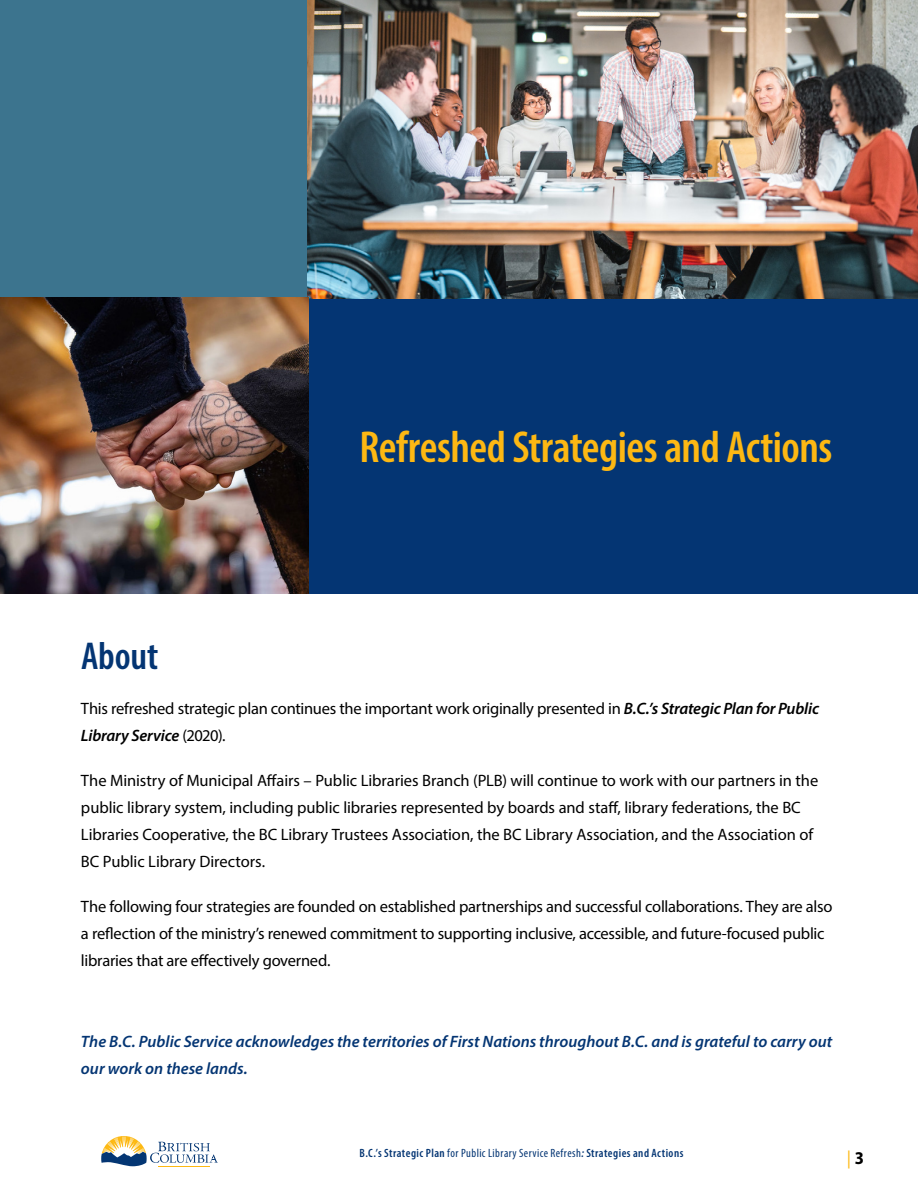
<style>
.page{position:relative;width:918px;height:1188px;background:#fff}
.page>*{position:absolute;margin:0;border:0;box-sizing:border-box;transform-origin:0 0}
.t1{font:600 condensed 45px "Myriad Pro";letter-spacing:-.01em;color:#fdb813}
.t2{font:600 condensed 39px "Myriad Pro";letter-spacing:-.005em;color:#043573}
.t3{font:18px "Myriad Pro";color:#fdb813}
.t4{font:16.5px/27px "Myriad Pro";letter-spacing:-.01em;color:#000}
.t5{font:italic 600 16.5px/27px "Myriad Pro";color:#043573}
.t6{font:600 condensed 12px "Myriad Pro";letter-spacing:.04em;color:#043573}
.s1{font-weight:600;font-style:italic}
.s2{font-weight:400}
.s3{font-style:italic}
.s4{font-weight:700;font-stretch:semi-condensed;color:#000}
</style>
<div class="page">
<hr style="left:158px;top:1166px;width:52px;height:1px;background:#fdb913">
<svg style="left:101px;top:1136px;width:117px;height:30px"></svg>
<div style="left:307px;top:297px;width:611px;height:297px;background:#043573"></div>
<div style="left:0;top:0;width:307px;height:297px;background:#3c748e"></div>
<img style="left:307px;top:0;width:611px;height:298px">
<img style="left:0;top:297px;width:309px;height:297px">
<h2 class="t1" style="left:360px;top:420px;width:474px">Refreshed Strategies and Actions</h2>
<h3 class="t2" style="left:81px;top:632px;width:79px">About</h3>
<p class="t4" style="left:81px;top:694px;width:740px">This refreshed strategic plan continues the important work originally presented in <span class="s1">B.C.’s Strategic Plan for Public<br>Library Service</span> (2020).</p>
<p class="t4" style="left:81px;top:766px;width:739px">The Ministry of Municipal Afairs – Public Libraries Branch (PLB) will continue to work with our partners in the public library system, including public libraries represented by boards and staf, library federations, the BC Libraries Cooperative, the BC Library Trustees Association, the BC Library Association, and the Association of BC Public Library Directors.</p>
<p class="t4" style="left:81px;top:892px;width:753px">The following four strategies are founded on established partnerships and successful collaborations. They are also a refection of the ministry’s renewed commitment to supporting inclusive, accessible, and future-focused public libraries that are efectively governed.</p>
<p class="t5" style="left:81px;top:1027px;width:753px">The B.C. Public Service acknowledges the territories of First Nations throughout B.C. and is grateful to carry out our work on these lands.</p>
<p class="t6" style="left:360px;top:1146px;width:325px">B.C.’s Strategic Plan <span class="s2">for Public Library Service Refresh</span><span class="s3">:</span> Strategies and Actions</p>
<p class="t3" style="left:847px;top:1146px;width:19px">| <span class="s4">3</span></p>
</div>
